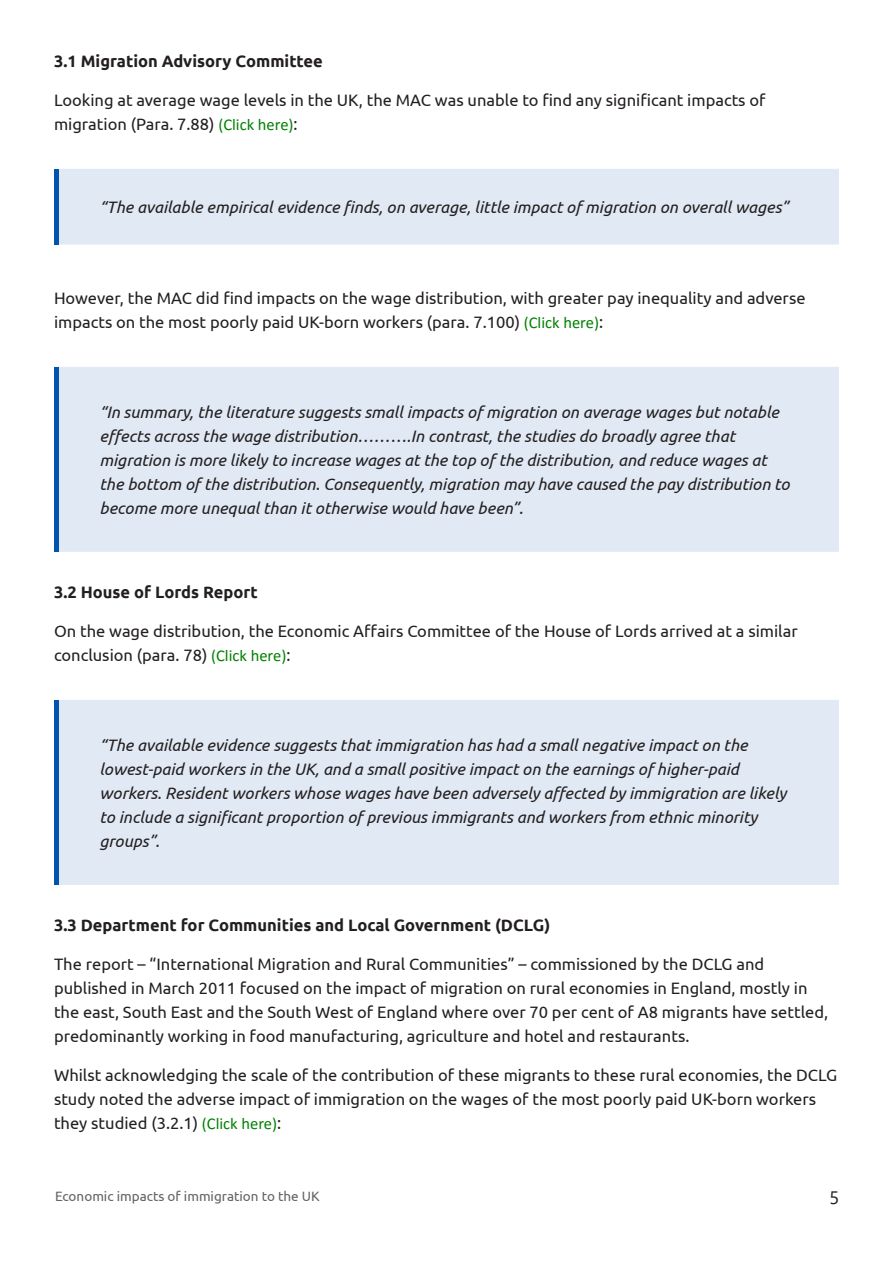
<style>
.page{position:relative;width:893px;height:1263px;background:#fff}
.page>*{position:absolute;margin:0;border:0;box-sizing:border-box;transform-origin:0 0}
.t1{font:18px "Segoe UI";color:#231f20}
.t2{font:16.5px/24px "Ubuntu";color:#231f20}
.t3{font:italic 16.5px/24px "Ubuntu";color:#231f20}
.t4{font:700 16.5px "Ubuntu";color:#231f20}
.t5{font:13.5px "Ubuntu";color:#646363}
.s1{font-family:"Calibri";color:#008000}
</style>
<div class="page">
<div style="left:56px;top:170px;width:781px;height:73px;background:#e0e9f4"></div>
<div style="left:54px;top:169px;width:785px;height:75px;border:3px solid #e0e9f4"></div>
<hr style="left:54px;top:169px;width:4px;height:75px;background:#0054ad">
<div style="left:56px;top:368px;width:781px;height:182px;background:#e0e9f4"></div>
<div style="left:54px;top:367px;width:785px;height:185px;border:3px solid #e0e9f4"></div>
<hr style="left:54px;top:367px;width:4px;height:185px;background:#0054ad">
<div style="left:56px;top:701px;width:781px;height:182px;background:#e0e9f4"></div>
<div style="left:54px;top:700px;width:785px;height:185px;border:3px solid #e0e9f4"></div>
<hr style="left:54px;top:700px;width:4px;height:185px;background:#0054ad">
<p class="t4" style="left:54px;top:51px;width:270px">3.1 Migration Advisory Committee</p>
<p class="t2" style="left:54px;top:87px;width:713px">Looking at average wage levels in the UK, the MAC was unable to find any significant impacts of migration (Para. 7.88) <span class="s1">(Click here)</span>:</p>
<p class="t3" style="left:100px;top:195px;width:690px">“The available empirical evidence finds, on average, little impact of migration on overall wages”</p>
<p class="t2" style="left:54px;top:285px;width:753px">However, the MAC did find impacts on the wage distribution, with greater pay inequality and adverse impacts on the most poorly paid UK-born workers (para. 7.100) <span class="s1">(Click here)</span>:</p>
<p class="t3" style="left:100px;top:399px;width:692px">“In summary, the literature suggests small impacts of migration on average wages but notable effects across the wage distribution……….In contrast, the studies do broadly agree that migration is more likely to increase wages at the top of the distribution, and reduce wages at the bottom of the distribution. Consequently, migration may have caused the pay distribution to become more unequal than it otherwise would have been”.</p>
<p class="t4" style="left:54px;top:582px;width:205px">3.2 House of Lords Report</p>
<p class="t2" style="left:54px;top:618px;width:745px">On the wage distribution, the Economic Affairs Committee of the House of Lords arrived at a similar conclusion (para. 78) <span class="s1">(Click here)</span>:</p>
<p class="t3" style="left:100px;top:732px;width:688px">“The available evidence suggests that immigration has had a small negative impact on the lowest-paid workers in the UK, and a small positive impact on the earnings of higher-paid workers. Resident workers whose wages have been adversely affected by immigration are likely to include a significant proportion of previous immigrants and workers from ethnic minority groups”.</p>
<p class="t4" style="left:54px;top:915px;width:498px">3.3 Department for Communities and Local Government (DCLG)</p>
<p class="t2" style="left:54px;top:951px;width:776px">The report – “International Migration and Rural Communities” – commissioned by the DCLG and published in March 2011 focused on the impact of migration on rural economies in England, mostly in the east, South East and the South West of England where over 70 per cent of A8 migrants have settled, predominantly working in food manufacturing, agriculture and hotel and restaurants.</p>
<p class="t2" style="left:54px;top:1062px;width:785px">Whilst acknowledging the scale of the contribution of these migrants to these rural economies, the DCLG study noted the adverse impact of immigration on the wages of the most poorly paid UK-born workers they studied (3.2.1) <span class="s1">(Click here)</span>:</p>
<p class="t5" style="left:55px;top:1188px;width:266px">Economic impacts of immigration to the UK</p>
<p class="t1" style="left:830px;top:1183px;width:11px">5</p>
</div>
